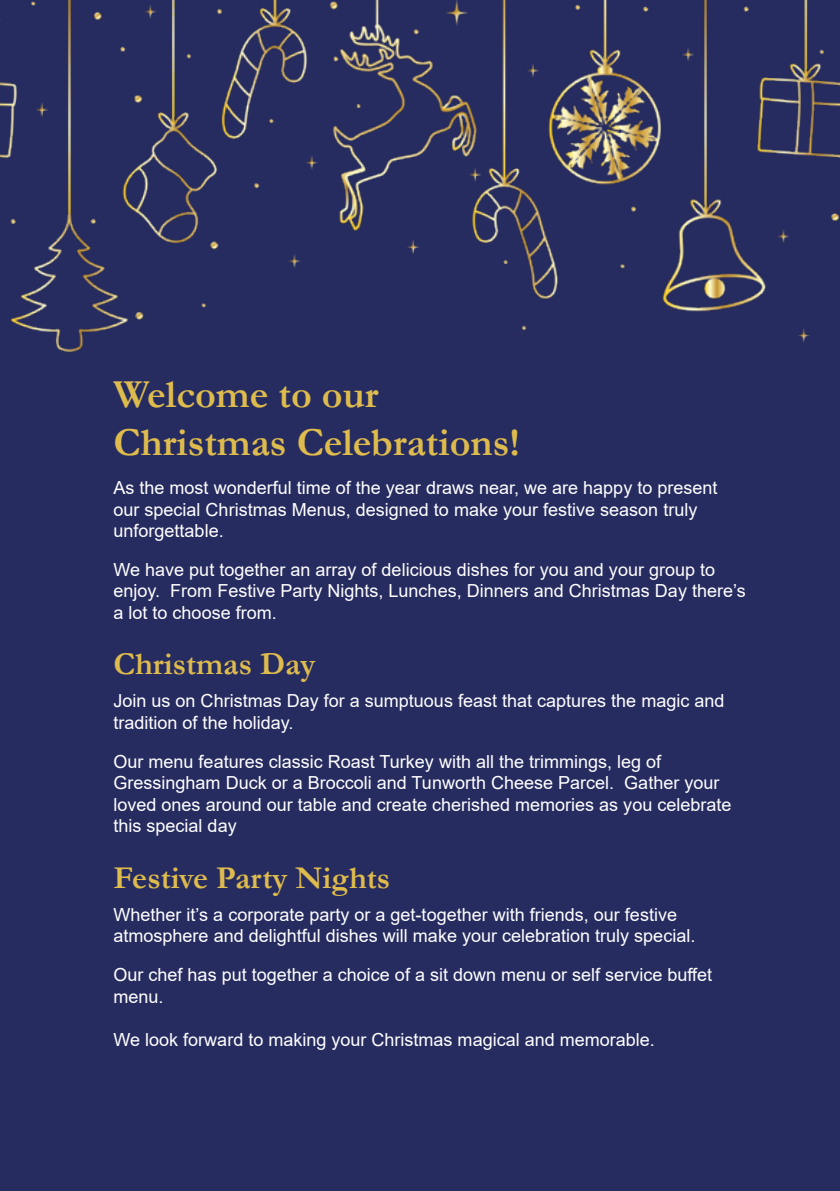
<style>
.page{position:relative;width:840px;height:1191px;background:#fff}
.page>*{position:absolute;margin:0;border:0;box-sizing:border-box;transform-origin:0 0}
.t1{font:700 40px/48px "Garamond";color:#debb4d}
.t2{font:700 32px "Garamond";color:#debb4d}
.t3{font:18px/21.6px "Arial";color:#fff}
</style>
<div class="page">
<div style="left:0;top:0;width:839px;height:1191px;background:#272c60"></div>
<img style="left:0;top:0;width:839px;height:353px">
<h1 class="t1" style="left:113px;top:371px;width:407px">Welcome to our<br>Christmas Celebrations!</h1>
<p class="t3" style="left:113px;top:477px;width:605px">As the most wonderful time of the year draws near, we are happy to present our special Christmas Menus, designed to make your festive season truly unforgettable.</p>
<p class="t3" style="left:113px;top:558px;width:633px">We have put together an array of delicious dishes for you and your group to enjoy. From Festive Party Nights, Lunches, Dinners and Christmas Day there’s a lot to choose from.</p>
<h2 class="t2" style="left:113px;top:642px;width:203px">Christmas Day</h2>
<p class="t3" style="left:113px;top:690px;width:612px">Join us on Christmas Day for a sumptuous feast that captures the magic and tradition of the holiday.</p>
<p class="t3" style="left:113px;top:750px;width:619px">Our menu features classic Roast Turkey with all the trimmings, leg of Gressingham Duck or a Broccoli and Tunworth Cheese Parcel. Gather your loved ones around our table and create cherished memories as you celebrate this special day</p>
<h2 class="t2" style="left:113px;top:856px;width:278px">Festive Party Nights</h2>
<p class="t3" style="left:113px;top:903px;width:583px">Whether it’s a corporate party or a get-together with friends, our festive atmosphere and delightful dishes will make your celebration truly special.</p>
<p class="t3" style="left:113px;top:963px;width:599px">Our chef has put together a choice of a sit down menu or self service buffet menu.</p>
<p class="t3" style="left:113px;top:1028px;width:542px">We look forward to making your Christmas magical and memorable.</p>
</div>
